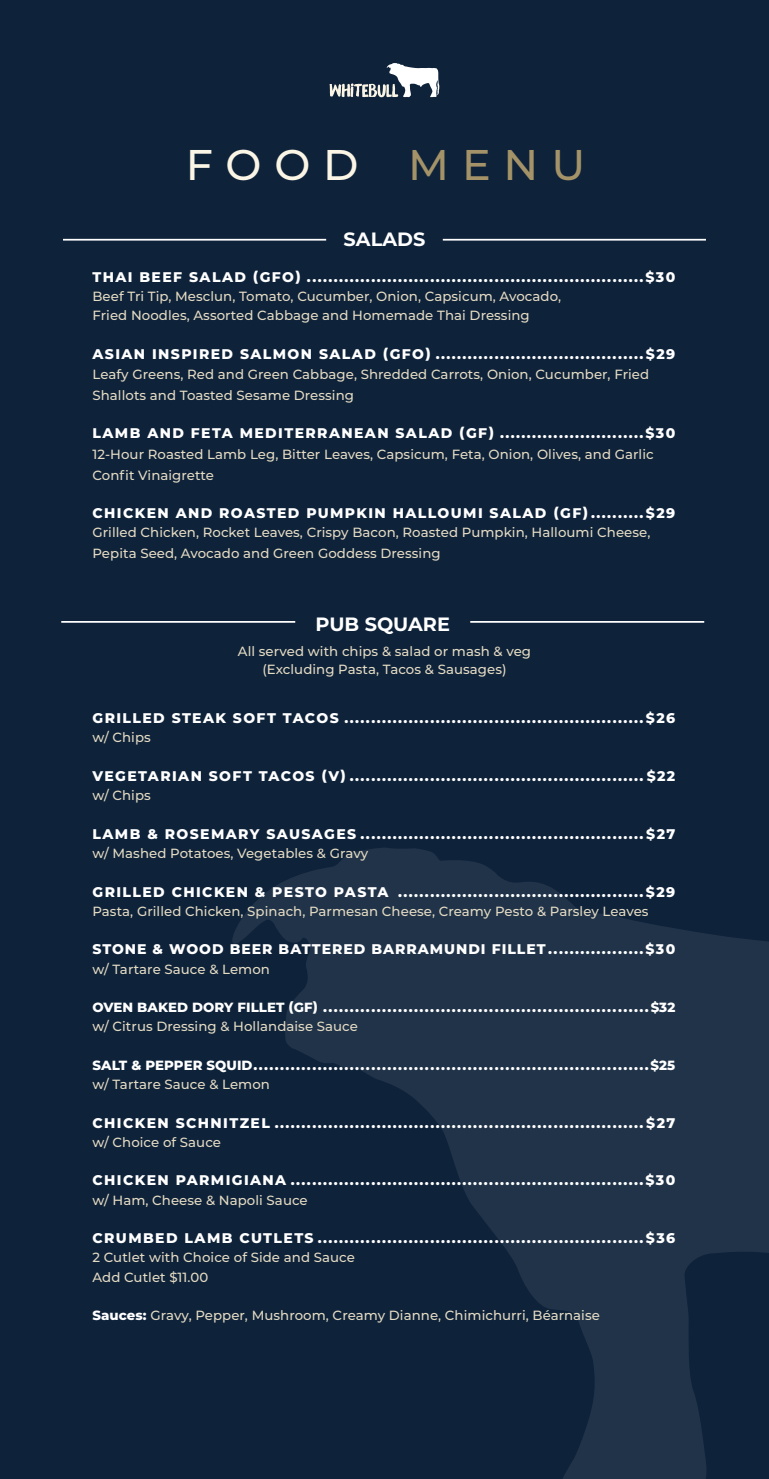
<style>
.page{position:relative;width:769px;height:1479px;background:#fff}
.page>*{position:absolute;margin:0;border:0;box-sizing:border-box;transform-origin:0 0}
.t1{font:500 42.88px "Montserrat";color:#fbf5e5}
.t2{font:500 42.88px "Montserrat";color:#a49368}
.t3{font:700 19.25px "Montserrat";color:#fff}
.t4{font:800 14px "Montserrat";letter-spacing:.1em;color:#fff}
.t5{font:800 14px "Montserrat";letter-spacing:.07em;color:#fff}
.t6{font:500 13.3px/20.7px "Montserrat";letter-spacing:.005em;color:#e4dbc3}
.s1{font-size:13.3px}
.s2{font-weight:800;color:#fff}
</style>
<div class="page">
<div style="left:0;top:0;width:769px;height:1478px;background:#0e223a"></div>
<svg style="left:232px;top:848px;width:537px;height:630px;fill:#203349"></svg>
<svg style="left:330px;top:63px;width:109px;height:34px"></svg>
<hr style="left:470px;top:621px;width:234px;height:1px;background:#fff">
<hr style="left:61px;top:621px;width:234px;height:1px;background:#fff">
<hr style="left:443px;top:239px;width:263px;height:1px;background:#fff">
<hr style="left:63px;top:239px;width:263px;height:1px;background:#fff">
<p class="t1" style="left:186px;top:135px;width:174px">FOOD</p>
<p class="t2" style="left:408px;top:135px;width:178px">MENU</p>
<p class="t3" style="left:344px;top:225px;width:83px">SALADS</p>
<p class="t4" style="left:92px;top:266px;width:584px">THAI BEEF SALAD (GFO) ...............................................................$30</p>
<p class="t6" style="left:92px;top:286px;width:470px;line-height:19.2px">Beef Tri Tip, Mesclun, Tomato, Cucumber, Onion, Capsicum, Avocado,<br>Fried Noodles, Assorted Cabbage and Homemade Thai Dressing</p>
<p class="t4" style="left:92px;top:343px;width:584px">ASIAN INSPIRED SALMON SALAD (GFO) .......................................$29</p>
<p class="t6" style="left:92px;top:364px;width:558px">Leafy Greens, Red and Green Cabbage, Shredded Carrots, Onion, Cucumber, Fried<br>Shallots and Toasted Sesame Dressing</p>
<p class="t4" style="left:92px;top:423px;width:584px">LAMB AND FETA MEDITERRANEAN SALAD (GF) ...........................$30</p>
<p class="t6" style="left:92px;top:443px;width:563px">12-Hour Roasted Lamb Leg, Bitter Leaves, Capsicum, Feta, Onion, Olives, and Garlic<br>Confit Vinaigrette</p>
<p class="t4" style="left:92px;top:503px;width:584px">CHICKEN AND ROASTED PUMPKIN HALLOUMI SALAD (GF)..........$29</p>
<p class="t6" style="left:92px;top:522px;width:559px">Grilled Chicken, Rocket Leaves, Crispy Bacon, Roasted Pumpkin, Halloumi Cheese,<br>Pepita Seed, Avocado and Green Goddess Dressing</p>
<p class="t3" style="left:315px;top:610px;width:136px">PUB SQUARE</p>
<p class="t6" style="left:238px;top:640px;width:295px">All served with chips &amp; salad or mash &amp; veg</p>
<p class="t6" style="left:262px;top:658px;width:246px">(Excluding Pasta, Tacos &amp; Sausages)</p>
<p class="t4" style="left:92px;top:708px;width:584px">GRILLED STEAK SOFT TACOS ........................................................$26</p>
<p class="t6" style="left:92px;top:727px;width:60px">w/ Chips</p>
<p class="t4" style="left:92px;top:765px;width:584px">VEGETARIAN SOFT TACOS (V) ....................................................... $22</p>
<p class="t6" style="left:92px;top:784px;width:60px">w/ Chips</p>
<p class="t4" style="left:92px;top:823px;width:584px">LAMB &amp; ROSEMARY SAUSAGES .....................................................$27</p>
<p class="t6" style="left:92px;top:842px;width:277px">w/ Mashed Potatoes, Vegetables &amp; Gravy</p>
<p class="t4" style="left:92px;top:881px;width:584px">GRILLED CHICKEN &amp; PESTO PASTA ..............................................$29</p>
<p class="t6" style="left:92px;top:900px;width:557px">Pasta, Grilled Chicken, Spinach, Parmesan Cheese, Creamy Pesto &amp; Parsley Leaves</p>
<p class="t5" style="left:92px;top:939px;width:584px">STONE &amp; WOOD BEER BATTERED BARRAMUNDI FILLET..................$30</p>
<p class="t6" style="left:92px;top:958px;width:179px">w/ Tartare Sauce &amp; Lemon</p>
<p class="t4" style="left:92px;top:996px;width:584px"><span class="s1">OVEN BAKED DORY FILLET (GF)</span> .............................................................<span class="s1">$32</span></p>
<p class="t6" style="left:92px;top:1015px;width:267px">w/ Citrus Dressing &amp; Hollandaise Sauce</p>
<p class="t4" style="left:92px;top:1054px;width:584px"><span class="s1">SALT &amp; PEPPER SQUID</span>..........................................................................<span class="s1">$25</span></p>
<p class="t6" style="left:92px;top:1073px;width:179px">w/ Tartare Sauce &amp; Lemon</p>
<p class="t4" style="left:92px;top:1112px;width:584px">CHICKEN SCHNITZEL .....................................................................$27</p>
<p class="t6" style="left:92px;top:1131px;width:130px">w/ Choice of Sauce</p>
<p class="t4" style="left:92px;top:1170px;width:584px">CHICKEN PARMIGIANA ..................................................................$30</p>
<p class="t6" style="left:92px;top:1189px;width:217px">w/ Ham, Cheese &amp; Napoli Sauce</p>
<p class="t4" style="left:92px;top:1227px;width:584px">CRUMBED LAMB CUTLETS .............................................................$36</p>
<p class="t6" style="left:92px;top:1246px;width:264px">2 Cutlet with Choice of Side and Sauce</p>
<p class="t6" style="left:92px;top:1266px;width:117px">Add Cutlet $11.00</p>
<p class="t6" style="left:92px;top:1304px;width:509px"><span class="s2">Sauces:</span> Gravy, Pepper, Mushroom, Creamy Dianne, Chimichurri, Béarnaise</p>
</div>
